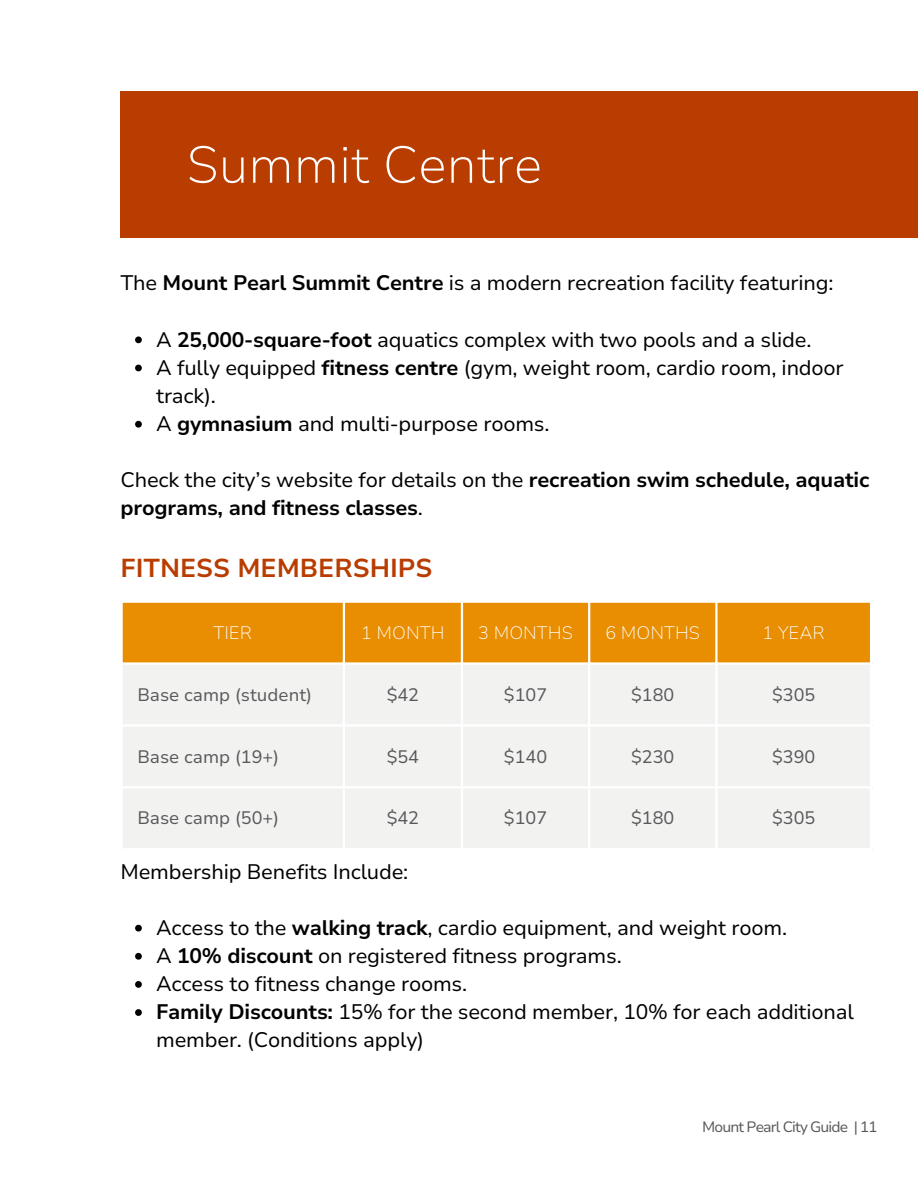
<style>
.page{position:relative;width:918px;height:1188px;background:#fff}
.page>*{position:absolute;margin:0;border:0;box-sizing:border-box;transform-origin:0 0}
.t1{font:200 51.75px "Nunito Sans 10 pt";color:#fff}
.t2{font:700 25.8px "Nunito Sans 10 pt";color:#b93d00}
.t3{font:21px/28.2px "Nunito Sans 10 pt";letter-spacing:-.01em;color:#000}
.t4{font:700 21px/28.2px "Nunito Sans 10 pt";letter-spacing:-.01em;color:#000}
.t5{font:18px "Nunito Sans 10 pt";color:#59595c}
.t6{font:200 18px "Nunito Sans 10 pt";color:#fff}
.t7{font:15px "Nunito Sans 10 pt";letter-spacing:-.055em;color:#59595c}
.s1{font-weight:700}
.s2{font-weight:400}
</style>
<div class="page">
<div style="left:120px;top:92px;width:798px;height:146px;background:#b93d00"></div>
<svg style="left:135px;top:336px;width:7px;height:7px"></svg>
<svg style="left:135px;top:365px;width:7px;height:6px"></svg>
<svg style="left:135px;top:421px;width:7px;height:7px"></svg>
<div style="left:123px;top:603px;width:747px;height:59px;background:#e88e00"></div>
<div style="left:123px;top:665px;width:747px;height:183px;background:#f2f3f1"></div>
<hr style="left:343px;top:603px;width:2px;height:245px;background:#fff">
<hr style="left:461px;top:603px;width:2px;height:245px;background:#fff">
<hr style="left:588px;top:603px;width:2px;height:245px;background:#fff">
<hr style="left:715px;top:603px;width:3px;height:245px;background:#fff">
<hr style="left:120px;top:724px;width:752px;height:3px;background:#fff">
<hr style="left:120px;top:786px;width:752px;height:2px;background:#fff">
<svg style="left:135px;top:925px;width:7px;height:7px"></svg>
<svg style="left:135px;top:953px;width:7px;height:7px"></svg>
<svg style="left:135px;top:981px;width:7px;height:7px"></svg>
<svg style="left:135px;top:1009px;width:7px;height:7px"></svg>
<h3 class="t1" style="left:187px;top:130px;width:357px">Summit Centre</h3>
<p class="t3" style="left:120px;top:269px;width:715px">The <span class="s1">Mount Pearl Summit Centre</span> is a modern recreation facility featuring:</p>
<p class="t3" style="left:156px;top:326px;width:657px">A <span class="s1">25,000-square-foot</span> aquatics complex with two pools and a slide.</p>
<p class="t3" style="left:156px;top:354px;width:689px">A fully equipped <span class="s1">fitness centre</span> (gym, weight room, cardio room, indoor track).</p>
<h3 class="t3" style="left:156px;top:410px;width:395px">A <span class="s1">gymnasium</span> and multi-purpose rooms.</h3>
<h2 class="t4" style="left:120px;top:466px;width:751px"><span class="s2">Check the city’s website for details on the</span> recreation swim schedule, aquatic programs, and fitness classes<span class="s2">.</span></h2>
<h3 class="t2" style="left:120px;top:551px;width:313px">FITNESS MEMBERSHIPS</h3>
<p class="t6" style="left:214px;top:621px;width:40px">TIER</p>
<p class="t6" style="left:361px;top:621px;width:85px">1 MONTH</p>
<p class="t6" style="left:478px;top:621px;width:96px">3 MONTHS</p>
<p class="t6" style="left:606px;top:621px;width:96px">6 MONTHS</p>
<p class="t6" style="left:763px;top:621px;width:64px">1 YEAR</p>
<p class="t5" style="left:137px;top:682px;width:176px">Base camp (student)</p>
<p class="t5" style="left:387px;top:682px;width:34px">$42</p>
<p class="t5" style="left:504px;top:682px;width:45px">$107</p>
<p class="t5" style="left:631px;top:682px;width:45px">$180</p>
<p class="t5" style="left:772px;top:682px;width:45px">$305</p>
<p class="t5" style="left:137px;top:744px;width:143px">Base camp (19+)</p>
<p class="t5" style="left:387px;top:744px;width:34px">$54</p>
<p class="t5" style="left:504px;top:744px;width:45px">$140</p>
<p class="t5" style="left:631px;top:744px;width:45px">$230</p>
<p class="t5" style="left:772px;top:744px;width:45px">$390</p>
<p class="t5" style="left:137px;top:806px;width:143px">Base camp (50+)</p>
<p class="t5" style="left:387px;top:806px;width:34px">$42</p>
<p class="t5" style="left:504px;top:806px;width:45px">$107</p>
<p class="t5" style="left:631px;top:806px;width:45px">$180</p>
<p class="t5" style="left:772px;top:806px;width:45px">$305</p>
<p class="t3" style="left:120px;top:858px;width:289px">Membership Benefits Include:</p>
<p class="t3" style="left:156px;top:914px;width:632px">Access to the <span class="s1">walking track</span>, cardio equipment, and weight room.</p>
<p class="t3" style="left:156px;top:942px;width:467px">A <span class="s1">10% discount</span> on registered fitness programs.</p>
<p class="t3" style="left:156px;top:970px;width:313px">Access to fitness change rooms.</p>
<p class="t3" style="left:156px;top:998px;width:699px"><span class="s1">Family Discounts:</span> 15% for the second member, 10% for each additional member. (Conditions apply)</p>
<h1 class="t7" style="left:702px;top:1117px;width:177px">Mount Pearl City Guide | 11</h1>
</div>
